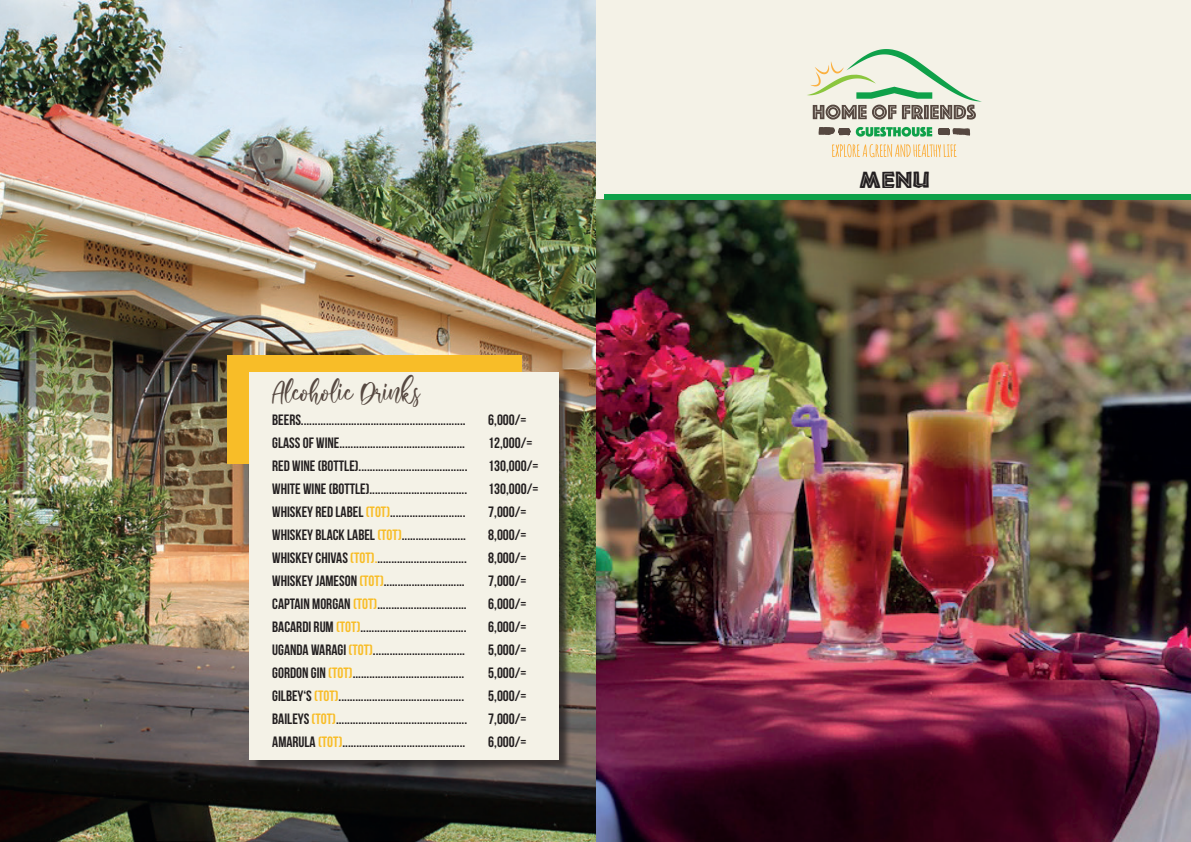
<style>
.page{position:relative;width:1191px;height:842px;background:#fff}
.page>*{position:absolute;margin:0;border:0;box-sizing:border-box;transform-origin:0 0}
.t1{font:32px "About Love";color:#564841}
.t2{font:21.5px "African";color:#231f20}
.t3{font:700 15px "Bebas Neue";color:#231f20}
.s1{color:#f8bd28}
</style>
<div class="page">
<div style="left:596px;top:0;width:595px;height:842px;background:#f4f2e7"></div>
<img style="left:595px;top:200px;width:596px;height:642px">
<svg style="left:832px;top:144px;width:124px;height:13px"></svg>
<svg style="left:807px;top:49px;width:175px;height:71px"></svg>
<svg style="left:818px;top:127px;width:114px;height:10px"></svg>
<svg style="left:938px;top:128px;width:32px;height:8px"></svg>
<div style="left:604px;top:194px;width:587px;height:6px;background:#0fa14a"></div>
<img style="left:0;top:0;width:595px;height:842px">
<div style="left:227px;top:355px;width:294px;height:108px;background:#f8bd28"></div>
<div style="left:251px;top:373px;width:320px;height:399px;background:#231f20;opacity:.75"></div>
<div style="left:249px;top:372px;width:309px;height:388px;background:#f4f2e7"></div>
<h1 class="t1" style="left:272px;top:372px;width:149px">Alcoholic Drinks</h1>
<p class="t3" style="left:272px;top:412px;width:195px">BEERS...........................................................</p>
<p class="t3" style="left:488px;top:412px;width:40px">6,000/=</p>
<p class="t3" style="left:272px;top:434px;width:194px">GLASS OF WINE.............................................</p>
<p class="t3" style="left:488px;top:434px;width:46px">12,000/=</p>
<p class="t3" style="left:272px;top:457px;width:197px">RED WINE (BOTTLE).......................................</p>
<p class="t3" style="left:488px;top:457px;width:52px">130,000/=</p>
<p class="t3" style="left:272px;top:480px;width:196px">WHITE WINE (BOTTLE)...................................</p>
<p class="t3" style="left:488px;top:480px;width:52px">130,000/=</p>
<p class="t3" style="left:272px;top:503px;width:195px">WHISKEY RED LABEL <span class="s1">(TOT)</span>...........................</p>
<p class="t3" style="left:488px;top:503px;width:40px">7,000/=</p>
<p class="t3" style="left:272px;top:526px;width:195px">WHISKEY BLACK LABEL <span class="s1">(TOT)</span>.......................</p>
<p class="t3" style="left:488px;top:526px;width:40px">8,000/=</p>
<p class="t3" style="left:272px;top:549px;width:196px">WHISKEY CHIVAS <span class="s1">(TOT).</span>................................</p>
<p class="t3" style="left:488px;top:549px;width:40px">8,000/=</p>
<p class="t3" style="left:272px;top:572px;width:194px">WHISKEY JAMESON <span class="s1">(TOT)</span>.............................</p>
<p class="t3" style="left:488px;top:572px;width:40px">7,000/=</p>
<p class="t3" style="left:272px;top:595px;width:196px">CAPTAIN MORGAN <span class="s1">(TOT)</span>................................</p>
<p class="t3" style="left:488px;top:595px;width:40px">6,000/=</p>
<p class="t3" style="left:272px;top:618px;width:196px">BACARDI RUM <span class="s1">(TOT)</span>......................................</p>
<p class="t3" style="left:488px;top:618px;width:40px">6,000/=</p>
<p class="t3" style="left:272px;top:641px;width:194px">UGANDA WARAGI <span class="s1">(TOT)</span>.................................</p>
<p class="t3" style="left:488px;top:641px;width:40px">5,000/=</p>
<p class="t3" style="left:272px;top:664px;width:194px">GORDON GIN <span class="s1">(TOT)</span>........................................</p>
<p class="t3" style="left:488px;top:664px;width:40px">5,000/=</p>
<p class="t3" style="left:272px;top:687px;width:193px">GILBEY‘S <span class="s1">(TOT)</span>.............................................</p>
<p class="t3" style="left:488px;top:687px;width:40px">5,000/=</p>
<p class="t3" style="left:272px;top:710px;width:196px">BAILEYS <span class="s1">(TOT)</span>...............................................</p>
<p class="t3" style="left:488px;top:710px;width:40px">7,000/=</p>
<p class="t3" style="left:272px;top:733px;width:194px">AMARULA <span class="s1">(TOT)</span>............................................</p>
<p class="t3" style="left:488px;top:733px;width:40px">6,000/=</p>
<h2 class="t2" style="left:859px;top:171px;width:72px">MENU</h2>
</div>
